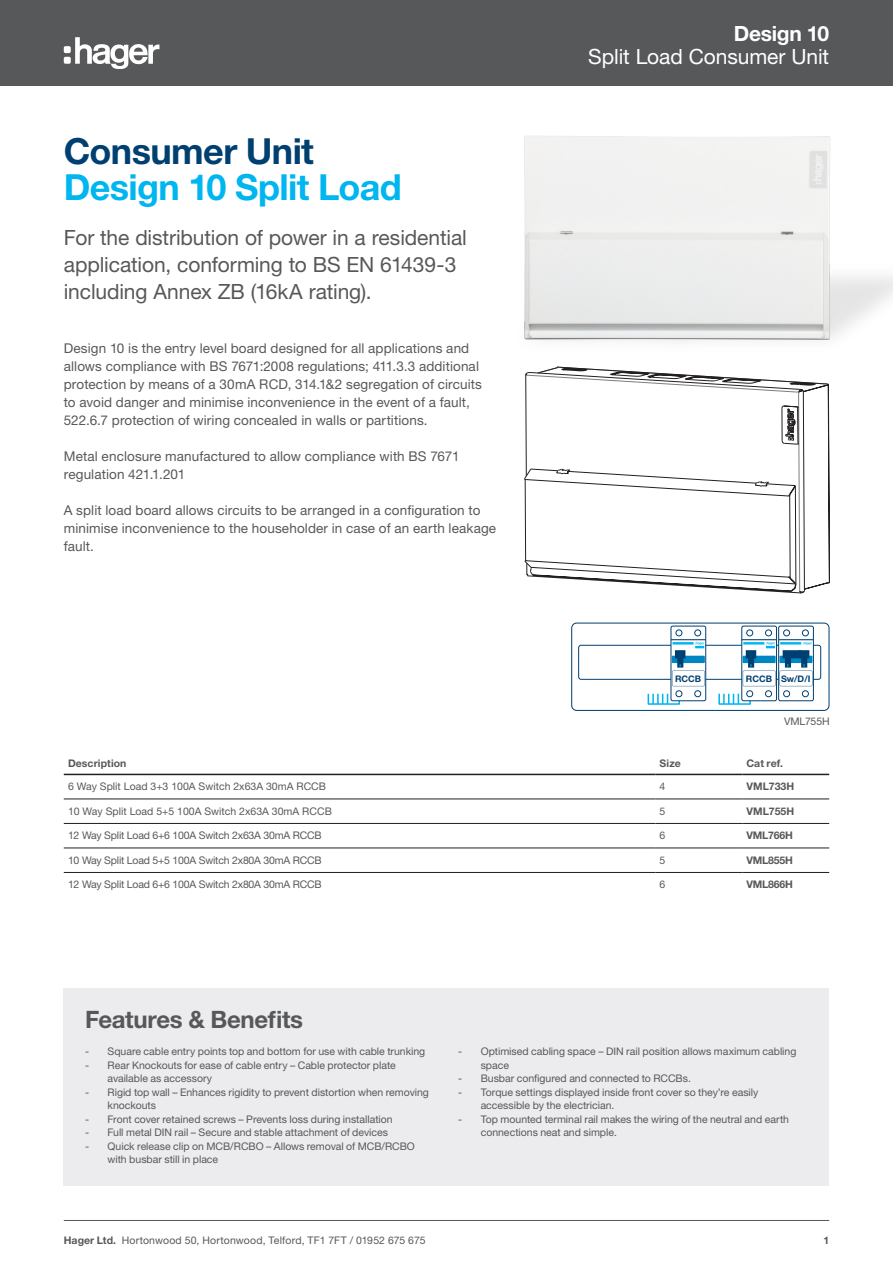
<style>
.page{position:relative;width:893px;height:1263px;background:#fff}
.page>*{position:absolute;margin:0;border:0;box-sizing:border-box;transform-origin:0 0}
.hager_Headline_48pt{font:700 36px "Helvetica Neue LT Std";letter-spacing:-.02em;color:#00b6f0}
.hager_Headline_48pt-2{font:700 36px "Helvetica Neue LT Std";letter-spacing:-.015em;color:#004071}
.hager_Headline_16pt{font:700 24px "Helvetica Neue LT Std";letter-spacing:-.015em;color:#57585a}
.hager_Teaser_text_14{font:21px/27px "Helvetica Neue LT Std";letter-spacing:-.005em;color:#57585a}
.t1{font:21px "Helvetica Neue LT Std";letter-spacing:-.005em;color:#fff}
.t2{font:700 21px "Helvetica Neue LT Std";letter-spacing:-.015em;color:#fff}
.hager_Copy_text_9pt{font:13.5px/18px "Helvetica Neue LT Std";letter-spacing:.01em;color:#57585a}
.lv7___Order_Table_le{font:10.5px/13.5px "Helvetica Neue LT Std";letter-spacing:-.005em;color:#57585a}
.lv7___Order_Table_le-2{font:10.5px "Helvetica Neue LT Std";letter-spacing:.015em;color:#57585a}
.hager_Decor__6pt__6p{font:700 10.5px "Helvetica Neue LT Std";letter-spacing:.005em;color:#57585a}
.lv7___Order_Table_Ar{font:700 10.5px "Helvetica Neue LT Std";letter-spacing:-.02em;color:#57585a}
.lv7___Order_Table_Ar-2{font:700 10.5px "Helvetica Neue LT Std";color:#57585a}
.hager_Decor__6pt__6p-2{font:10.5px "Helvetica Neue LT Std";letter-spacing:-.005em;color:#57585a}
.hager_Pagina_7pt_9pt{font:700 10.5px "Helvetica Neue LT Std";color:#57585a}
.t3{font:700 9px "Helvetica Neue LT Std";color:#004071}
.s1{font-weight:700}
</style>
<div class="page">
<div style="left:0;top:0;width:893px;height:85px;background:#57585a"></div>
<svg style="left:75px;top:37px;width:84px;height:32px"></svg>
<div style="left:64px;top:46px;width:7px;height:7px;background:#fff;border-radius:2px"></div>
<div style="left:64px;top:57px;width:7px;height:7px;background:#fff;border-radius:2px"></div>
<hr style="left:64px;top:1220px;width:765px;height:1px;background:#57585a">
<div style="left:64px;top:988px;width:765px;height:197px;background:#ececee"></div>
<div style="left:578px;top:645px;width:243px;height:34px;border:1px solid #004071;border-radius:2px"></div>
<svg style="left:742px;top:626px;width:34px;height:75px"></svg>
<div style="left:742px;top:626px;width:35px;height:75px;border:1px solid #004071;border-radius:2px"></div>
<svg style="left:765px;top:630px;width:6px;height:6px"></svg>
<div style="left:765px;top:630px;width:7px;height:6px;border:1px solid #004071;border-radius:50%"></div>
<svg style="left:747px;top:630px;width:6px;height:6px"></svg>
<div style="left:746px;top:630px;width:7px;height:6px;border:1px solid #004071;border-radius:50%"></div>
<hr style="left:742px;top:639px;width:34px;height:1px;background:#004071">
<svg style="left:671px;top:626px;width:35px;height:75px"></svg>
<div style="left:671px;top:626px;width:35px;height:75px;border:1px solid #004071;border-radius:2px"></div>
<svg style="left:695px;top:630px;width:6px;height:6px"></svg>
<div style="left:694px;top:630px;width:7px;height:6px;border:1px solid #004071;border-radius:50%"></div>
<svg style="left:676px;top:630px;width:6px;height:6px"></svg>
<hr style="left:671px;top:639px;width:35px;height:1px;background:#004071">
<svg style="left:647px;top:642px;width:58px;height:63px"></svg>
<hr style="left:672px;top:642px;width:22px;height:2px;background:#00b6f0">
<svg style="left:779px;top:626px;width:34px;height:75px"></svg>
<div style="left:778px;top:626px;width:36px;height:75px;border:1px solid #004071;border-radius:2px"></div>
<svg style="left:802px;top:630px;width:6px;height:6px"></svg>
<div style="left:802px;top:630px;width:7px;height:6px;border:1px solid #004071;border-radius:50%"></div>
<svg style="left:784px;top:630px;width:6px;height:6px"></svg>
<div style="left:783px;top:630px;width:7px;height:6px;border:1px solid #004071;border-radius:50%"></div>
<svg style="left:718px;top:642px;width:94px;height:63px"></svg>
<div style="left:783px;top:690px;width:7px;height:7px;border:1px solid #004071;border-radius:50%"></div>
<hr style="left:779px;top:639px;width:34px;height:1px;background:#004071">
<hr style="left:780px;top:642px;width:21px;height:2px;background:#00b6f0">
<div style="left:571px;top:622px;width:258px;height:89px;border:1px solid #004071;border-radius:5px"></div>
<hr style="left:64px;top:774px;width:591px;height:1px;background:#231f20">
<hr style="left:655px;top:774px;width:87px;height:1px;background:#231f20">
<hr style="left:742px;top:774px;width:87px;height:1px;background:#231f20">
<hr style="left:64px;top:799px;width:591px;height:1px;background:#231f20">
<hr style="left:655px;top:799px;width:87px;height:1px;background:#231f20">
<hr style="left:742px;top:799px;width:87px;height:1px;background:#231f20">
<hr style="left:64px;top:823px;width:591px;height:1px;background:#231f20">
<hr style="left:655px;top:823px;width:87px;height:1px;background:#231f20">
<hr style="left:742px;top:823px;width:87px;height:1px;background:#231f20">
<hr style="left:64px;top:848px;width:591px;height:1px;background:#231f20">
<hr style="left:655px;top:848px;width:87px;height:1px;background:#231f20">
<hr style="left:742px;top:848px;width:87px;height:1px;background:#231f20">
<hr style="left:64px;top:872px;width:591px;height:1px;background:#231f20">
<hr style="left:655px;top:872px;width:87px;height:1px;background:#231f20">
<hr style="left:742px;top:872px;width:87px;height:1px;background:#231f20">
<img style="left:508px;top:85px;width:385px;height:282px">
<svg style="left:525px;top:367px;width:305px;height:226px"></svg>
<p class="hager_Headline_48pt-2" style="left:64px;top:129px;width:252px">Consumer Unit</p>
<p class="hager_Headline_48pt" style="left:64px;top:165px;width:339px">Design 10 Split Load</p>
<p class="hager_Teaser_text_14" style="left:64px;top:224px;width:405px">For the distribution of power in a residential application, conforming to BS EN 61439-3 including Annex ZB (16kA rating).</p>
<p class="hager_Copy_text_9pt" style="left:64px;top:339px;width:420px">Design 10 is the entry level board designed for all applications and allows compliance with BS 7671:2008 regulations; 411.3.3 additional protection by means of a 30mA RCD, 314.1&amp;2 segregation of circuits to avoid danger and minimise inconvenience in the event of a fault, 522.6.7 protection of wiring concealed in walls or partitions.</p>
<p class="hager_Copy_text_9pt" style="left:64px;top:447px;width:397px">Metal enclosure manufactured to allow compliance with BS 7671 regulation 421.1.201</p>
<p class="hager_Copy_text_9pt" style="left:64px;top:501px;width:418px">A split load board allows circuits to be arranged in a configuration to</p>
<p class="hager_Copy_text_9pt" style="left:64px;top:519px;width:434px">minimise inconvenience to the householder in case of an earth leakage</p>
<p class="hager_Copy_text_9pt" style="left:64px;top:537px;width:32px">fault.</p>
<h3 class="t2" style="left:734px;top:21px;width:97px">Design 10</h3>
<h3 class="t1" style="left:588px;top:44px;width:242px">Split Load Consumer Unit</h3>
<p class="t3" style="left:675px;top:673px;width:28px">RCCB</p>
<p class="t3" style="left:746px;top:673px;width:66px">RCCB Sw/D/I</p>
<p class="hager_Decor__6pt__6p-2" style="left:784px;top:715px;width:47px">VML755H</p>
<p class="hager_Decor__6pt__6p" style="left:68px;top:757px;width:60px">Description</p>
<p class="hager_Decor__6pt__6p" style="left:660px;top:757px;width:23px">Size</p>
<p class="hager_Decor__6pt__6p" style="left:746px;top:757px;width:38px">Cat ref.</p>
<p class="lv7___Order_Table_le" style="left:68px;top:780px;width:259px">6 Way Split Load 3+3 100A Switch 2x63A 30mA RCCB</p>
<p class="lv7___Order_Table_le" style="left:660px;top:780px;width:7px">4</p>
<p class="lv7___Order_Table_Ar-2" style="left:746px;top:780px;width:49px">VML733H</p>
<p class="lv7___Order_Table_le" style="left:68px;top:804px;width:265px">10 Way Split Load 5+5 100A Switch 2x63A 30mA RCCB</p>
<p class="lv7___Order_Table_le" style="left:660px;top:804px;width:7px">5</p>
<p class="lv7___Order_Table_Ar-2" style="left:746px;top:805px;width:49px">VML755H</p>
<p class="lv7___Order_Table_le" style="left:68px;top:829px;width:255px">12 Way Split Load 6+6 100A Switch 2x63A 30mA RCCB</p>
<p class="lv7___Order_Table_le" style="left:660px;top:829px;width:7px">6</p>
<p class="lv7___Order_Table_Ar" style="left:746px;top:829px;width:48px">VML766H</p>
<p class="lv7___Order_Table_le" style="left:68px;top:853px;width:255px">10 Way Split Load 5+5 100A Switch 2x80A 30mA RCCB</p>
<p class="lv7___Order_Table_le" style="left:660px;top:853px;width:7px">5</p>
<p class="lv7___Order_Table_Ar" style="left:746px;top:854px;width:48px">VML855H</p>
<p class="lv7___Order_Table_le" style="left:68px;top:878px;width:255px">12 Way Split Load 6+6 100A Switch 2x80A 30mA RCCB</p>
<p class="lv7___Order_Table_le" style="left:660px;top:878px;width:7px">6</p>
<p class="lv7___Order_Table_Ar" style="left:746px;top:878px;width:48px">VML866H</p>
<p class="hager_Headline_16pt" style="left:85px;top:1005px;width:220px">Features &amp; Benefits</p>
<p class="lv7___Order_Table_le" style="left:85px;top:1044px;width:342px">- Square cable entry points top and bottom for use with cable trunking</p>
<p class="lv7___Order_Table_le" style="left:108px;top:1058px;width:290px;text-indent:-22px">- Rear Knockouts for ease of cable entry – Cable protector plate available as accessory</p>
<p class="lv7___Order_Table_le" style="left:108px;top:1085px;width:323px;text-indent:-22px">- Rigid top wall – Enhances rigidity to prevent distortion when removing knockouts</p>
<p class="lv7___Order_Table_le" style="left:85px;top:1112px;width:309px">- Front cover retained screws – Prevents loss during installation</p>
<p class="lv7___Order_Table_le" style="left:85px;top:1125px;width:305px">- Full metal DIN rail – Secure and stable attachment of devices</p>
<p class="lv7___Order_Table_le" style="left:108px;top:1139px;width:309px;text-indent:-22px">- Quick release clip on MCB/RCBO – Allows removal of MCB/RCBO with busbar still in place</p>
<p class="lv7___Order_Table_le" style="left:481px;top:1044px;width:317px;text-indent:-22px">- Optimised cabling space – DIN rail position allows maximum cabling space</p>
<p class="lv7___Order_Table_le" style="left:458px;top:1071px;width:234px">- Busbar configured and connected to RCCBs.</p>
<p class="lv7___Order_Table_le" style="left:481px;top:1085px;width:279px;text-indent:-22px">- Torque settings displayed inside front cover so they’re easily accessible by the electrician.</p>
<p class="lv7___Order_Table_le" style="left:481px;top:1112px;width:310px;text-indent:-22px">- Top mounted terminal rail makes the wiring of the neutral and earth connections neat and simple.</p>
<p class="lv7___Order_Table_le-2" style="left:64px;top:1234px;width:363px"><span class="s1">Hager Ltd.</span> Hortonwood 50, Hortonwood, Telford, TF1 7FT / 01952 675 675</p>
<p class="hager_Pagina_7pt_9pt" style="left:823px;top:1233px;width:7px">1</p>
</div>
